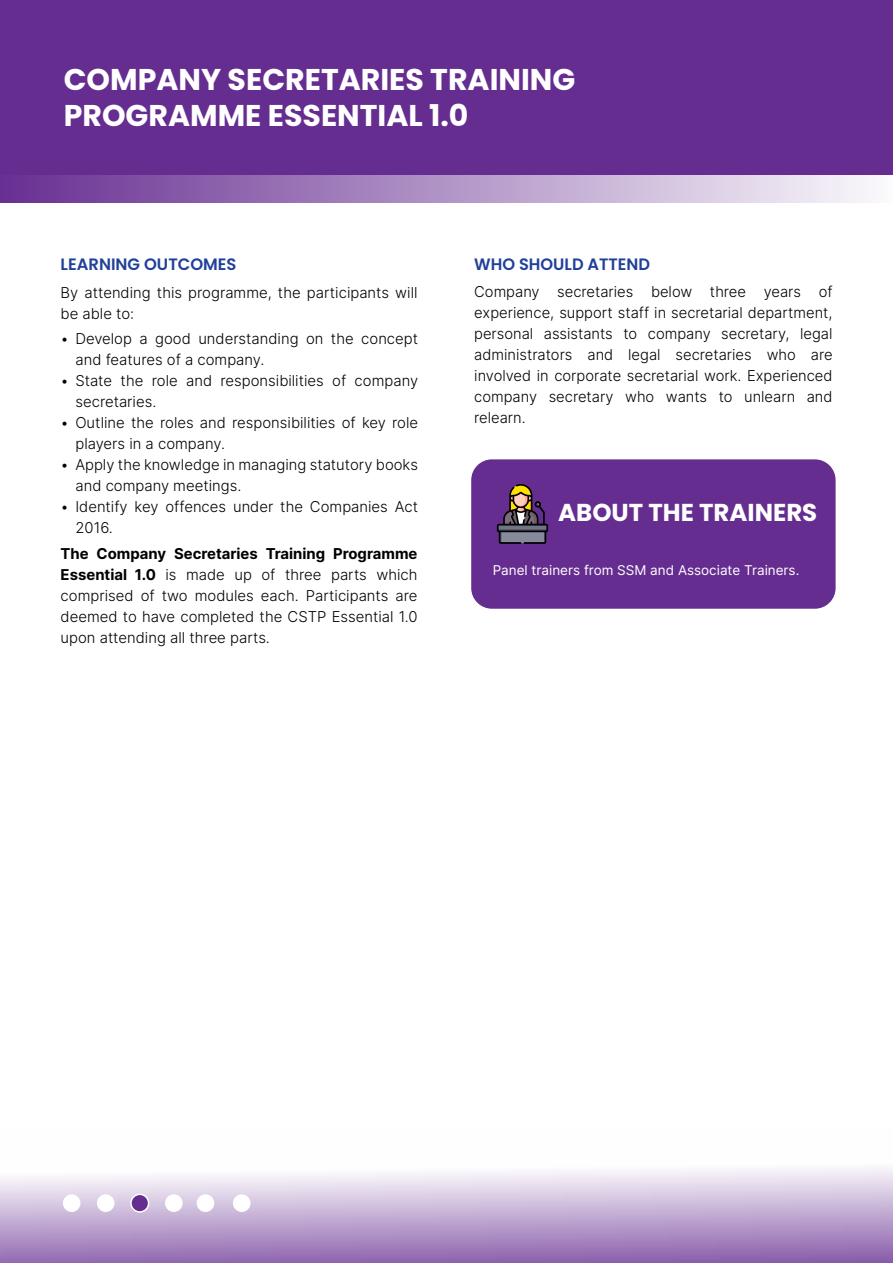
<style>
.page{position:relative;width:893px;height:1263px;background:#fff}
.page>*{position:absolute;margin:0;border:0;box-sizing:border-box;transform-origin:0 0}
.t1{font:700 30px/36px "Poppins";color:#fff}
.t2{font:700 24.45px "Poppins";color:#fff}
.t3{font:600 16.5px "Poppins";color:#21409a}
.t4{font:300 15px/21px "Inter";color:#000}
.t5{font:13.5px "Inter";color:#fff}
.s1{font-weight:700}
</style>
<div class="page">
<div style="left:0;top:85px;width:893px;height:117px;background:linear-gradient(to right,#682f92,#fbfafc)"></div>
<svg style="left:0;top:1168px;width:893px;height:95px;background:#c4aed4"></svg>
<div style="left:0;top:0;width:893px;height:175px;background:#662d91"></div>
<div style="left:63px;top:1194px;width:17px;height:18px;background:#fff;border-radius:50%"></div>
<div style="left:97px;top:1194px;width:18px;height:18px;background:#fff;border-radius:50%"></div>
<div style="left:131px;top:1194px;width:18px;height:18px;background:#662d91;border-radius:50%"></div>
<div style="left:130px;top:1193px;width:19px;height:20px;border:2px solid #fff;border-radius:50%"></div>
<div style="left:165px;top:1194px;width:18px;height:18px;background:#fff;border-radius:50%"></div>
<div style="left:197px;top:1194px;width:17px;height:18px;background:#fff;border-radius:50%"></div>
<div style="left:471px;top:459px;width:365px;height:150px;background:#662d91;border-radius:21px"></div>
<svg style="left:497px;top:484px;width:51px;height:60px"></svg>
<div style="left:233px;top:1194px;width:18px;height:18px;background:#fff;border-radius:50%"></div>
<h1 class="t1" style="left:64px;top:61px;width:513px">COMPANY SECRETARIES TRAINING<br>PROGRAMME ESSENTIAL 1.0</h1>
<p class="t3" style="left:61px;top:255px;width:177px">LEARNING OUTCOMES</p>
<p class="t4" style="left:61px;top:282px;width:358px">By attending this programme, the participants will be able to:</p>
<p class="t4" style="left:75px;top:328px;width:344px;text-indent:-15px">• Develop a good understanding on the concept and features of a company.</p>
<p class="t4" style="left:75px;top:370px;width:344px;text-indent:-15px">• State the role and responsibilities of company secretaries.</p>
<p class="t4" style="left:75px;top:412px;width:344px;text-indent:-15px">• Outline the roles and responsibilities of key role players in a company.</p>
<p class="t4" style="left:75px;top:454px;width:344px;text-indent:-15px">• Apply the knowledge in managing statutory books and company meetings.</p>
<p class="t4" style="left:75px;top:496px;width:344px;text-indent:-15px">• Identify key offences under the Companies Act<br>2016.</p>
<p class="t4" style="left:61px;top:543px;width:358px;text-align:justify"><span class="s1">The Company Secretaries Training Programme Essential 1.0</span> is made up of three parts which comprised of two modules each. Participants are deemed to have completed the CSTP Essential 1.0 upon attending all three parts.</p>
<p class="t3" style="left:474px;top:255px;width:177px">WHO SHOULD ATTEND</p>
<p class="t4" style="left:474px;top:281px;width:360px;text-align:justify">Company secretaries below three years of experience, support staff in secretarial department, personal assistants to company secretary, legal administrators and legal secretaries who are involved in corporate secretarial work. Experienced company secretary who wants to unlearn and relearn.</p>
<h2 class="t2" style="left:558px;top:498px;width:261px">ABOUT THE TRAINERS</h2>
<p class="t5" style="left:493px;top:560px;width:308px">Panel trainers from SSM and Associate Trainers.</p>
</div>
